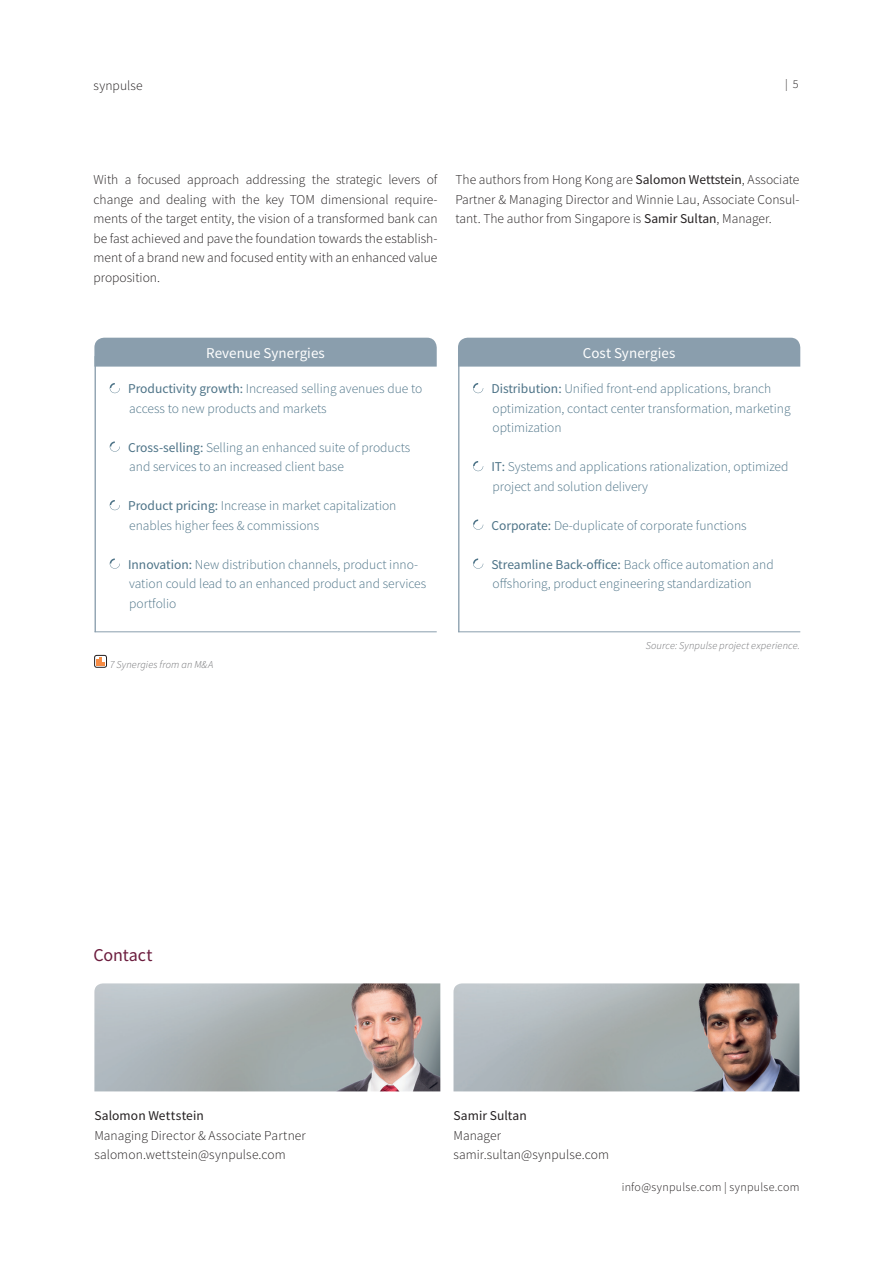
<style>
.page{position:relative;width:893px;height:1263px;background:#fff}
.page>*{position:absolute;margin:0;border:0;box-sizing:border-box;transform-origin:0 0}
.t1{font:18px "Source Sans Pro";letter-spacing:-.005em;color:#6c1d3e}
.Lauftext_mit_Bulletp{font:15px "Source Sans Pro";letter-spacing:.005em;color:#fff}
.Main_Paragraph{font:300 13.5px/19.5px "Source Sans Pro";color:#4d7387}
.Main_Paragraph-2{font:300 13.5px/19.5px "Source Sans Pro";color:#231f20;text-align:justify}
.t2{font:13.5px "Source Sans Pro";letter-spacing:.005em;color:#231f20}
.t3{font:300 12px "Source Sans Pro";letter-spacing:.02em;color:#231f20}
.t4{font:italic 300 10.5px "Source Sans Pro";letter-spacing:.015em;color:#6c6d70}
.s1{font-weight:400}
</style>
<div class="page">
<img style="left:94px;top:983px;width:346px;height:108px">
<img style="left:453px;top:983px;width:346px;height:108px">
<div style="left:94px;top:655px;width:13px;height:12px;border:1px solid #231f20;border-radius:2px"></div>
<svg style="left:97px;top:657px;width:7px;height:9px"></svg>
<hr style="left:95px;top:356px;width:1px;height:276px;background:#8a9ead">
<div style="left:94px;top:338px;width:343px;height:29px;background:#8a9ead"></div>
<hr style="left:95px;top:631px;width:342px;height:1px;background:#8a9ead">
<hr style="left:458px;top:356px;width:1px;height:276px;background:#8a9ead">
<div style="left:458px;top:338px;width:342px;height:29px;background:#8a9ead"></div>
<hr style="left:458px;top:631px;width:342px;height:1px;background:#8a9ead">
<svg style="left:110px;top:383px;width:10px;height:10px"></svg>
<svg style="left:110px;top:441px;width:10px;height:11px"></svg>
<svg style="left:110px;top:500px;width:10px;height:10px"></svg>
<svg style="left:110px;top:558px;width:10px;height:11px"></svg>
<svg style="left:473px;top:383px;width:10px;height:10px"></svg>
<svg style="left:473px;top:461px;width:10px;height:10px"></svg>
<svg style="left:473px;top:519px;width:10px;height:11px"></svg>
<svg style="left:473px;top:558px;width:10px;height:11px"></svg>
<p class="Main_Paragraph-2" style="left:94px;top:76px;width:51px">synpulse</p>
<p class="t3" style="left:785px;top:77px;width:15px">| 5</p>
<p class="Main_Paragraph-2" style="left:94px;top:170px;width:345px">With a focused approach addressing the strategic levers of change and dealing with the key TOM dimensional require&shy;ments of the target entity, the vision of a transformed bank can be fast achieved and pave the foundation towards the establish&shy;ment of a brand new and focused entity with an enhanced value proposition.</p>
<p class="Main_Paragraph-2" style="left:455px;top:170px;width:345px">The authors from Hong Kong are <span class="s1">Salomon Wettstein</span>, Associate</p>
<p class="Main_Paragraph-2" style="left:455px;top:190px;width:345px">Partner &amp; Managing Director and Winnie Lau, Associate Consul&shy;tant. The author from Singapore is <span class="s1">Samir Sultan</span>, Manager.</p>
<p class="Lauftext_mit_Bulletp" style="left:206px;top:343px;width:120px">Revenue Synergies</p>
<p class="Lauftext_mit_Bulletp" style="left:583px;top:343px;width:94px">Cost Synergies</p>
<p class="Main_Paragraph" style="left:128px;top:379px;width:296px"><span class="s1">Productivity growth:</span> Increased selling avenues due to access to new products and markets</p>
<p class="Main_Paragraph" style="left:128px;top:437px;width:284px"><span class="s1">Cross-selling:</span> Selling an enhanced suite of products and services to an increased client base</p>
<p class="Main_Paragraph" style="left:128px;top:496px;width:270px"><span class="s1">Product pricing:</span> Increase in market capitalization enables higher fees &amp; commissions</p>
<p class="Main_Paragraph" style="left:128px;top:554px;width:300px"><span class="s1">Innovation:</span> New distribution channels, product inno&shy;vation could lead to an enhanced product and services portfolio</p>
<p class="Main_Paragraph" style="left:491px;top:379px;width:301px"><span class="s1">Distribution:</span> Unified front-end applications, branch optimization, contact center transformation, marketing optimization</p>
<p class="Main_Paragraph" style="left:491px;top:457px;width:299px"><span class="s1">IT:</span> Systems and applications rationalization, optimized project and solution delivery</p>
<p class="Main_Paragraph" style="left:491px;top:515px;width:257px"><span class="s1">Corporate:</span> De-duplicate of corporate functions</p>
<p class="Main_Paragraph" style="left:491px;top:554px;width:284px"><span class="s1">Streamline Back-office:</span> Back office automation and offshoring, product engineering standardization</p>
<p class="t4" style="left:110px;top:658px;width:105px">7 Synergies from an M&amp;A</p>
<p class="t1" style="left:93px;top:944px;width:61px">Contact</p>
<p class="t2" style="left:94px;top:1107px;width:111px">Salomon Wettstein</p>
<p class="Main_Paragraph-2" style="left:94px;top:1126px;width:213px">Managing Director &amp; Associate Partner</p>
<p class="Main_Paragraph-2" style="left:94px;top:1145px;width:193px">salomon.wettstein@synpulse.com</p>
<p class="t4" style="left:646px;top:639px;width:156px">Source: Synpulse project experience.</p>
<p class="t2" style="left:453px;top:1107px;width:75px">Samir Sultan</p>
<p class="Main_Paragraph-2" style="left:453px;top:1126px;width:49px">Manager</p>
<p class="Main_Paragraph-2" style="left:453px;top:1145px;width:157px">samir.sultan@synpulse.com</p>
<p class="t3" style="left:622px;top:1179px;width:179px">info@synpulse.com | synpulse.com</p>
</div>
